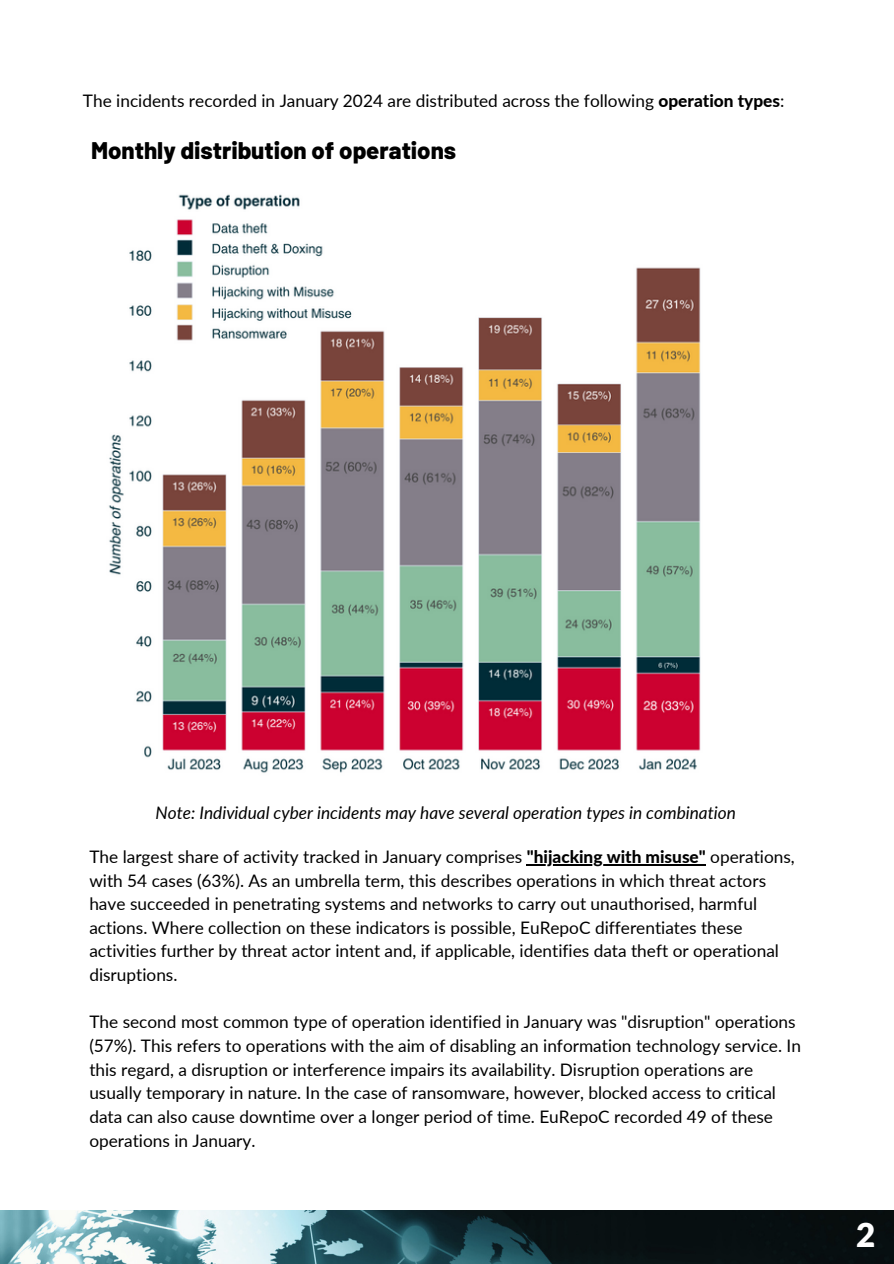
<style>
.page{position:relative;width:894px;height:1264px;background:#fff}
.page>*{position:absolute;margin:0;border:0;box-sizing:border-box;transform-origin:0 0}
.t1{font:900 33.15px "Lato";color:#fff}
.t2{font:800 24px "Barlow";color:#000}
.t3{font:17.25px/23.7px "Lato";color:#000}
.t4{font:italic 17.25px "Lato";color:#000}
.s1{font-weight:800}
</style>
<div class="page">
<img style="left:0;top:1210px;width:893px;height:53px">
<img style="left:109px;top:194px;width:592px;height:579px">
<hr style="left:526px;top:864px;width:179px;height:1px;background:#000">
<p class="t3" style="left:83px;top:89px;width:702px">The incidents recorded in January 2024 are distributed across the following <span class="s1">operation types</span>:</p>
<h2 class="t2" style="left:91px;top:135px;width:366px">Monthly distribution of operations</h2>
<p class="t4" style="left:155px;top:802px;width:581px">Note: Individual cyber incidents may have several operation types in combination</p>
<p class="t3" style="left:89px;top:844px;width:706px">The largest share of activity tracked in January comprises <span class="s1">"hijacking with misuse"</span> operations, with 54 cases (63%). As an umbrella term, this describes operations in which threat actors have succeeded in penetrating systems and networks to carry out unauthorised, harmful actions. Where collection on these indicators is possible, EuRepoC differentiates these activities further by threat actor intent and, if applicable, identifies data theft or operational disruptions.</p>
<p class="t3" style="left:89px;top:1009px;width:713px">The second most common type of operation identified in January was "disruption" operations (57%). This refers to operations with the aim of disabling an information technology service. In this regard, a disruption or interference impairs its availability. Disruption operations are usually temporary in nature. In the case of ransomware, however, blocked access to critical data can also cause downtime over a longer period of time. EuRepoC recorded 49 of these operations in January.</p>
<h1 class="t1" style="left:856px;top:1214px;width:21px">2</h1>
</div>
